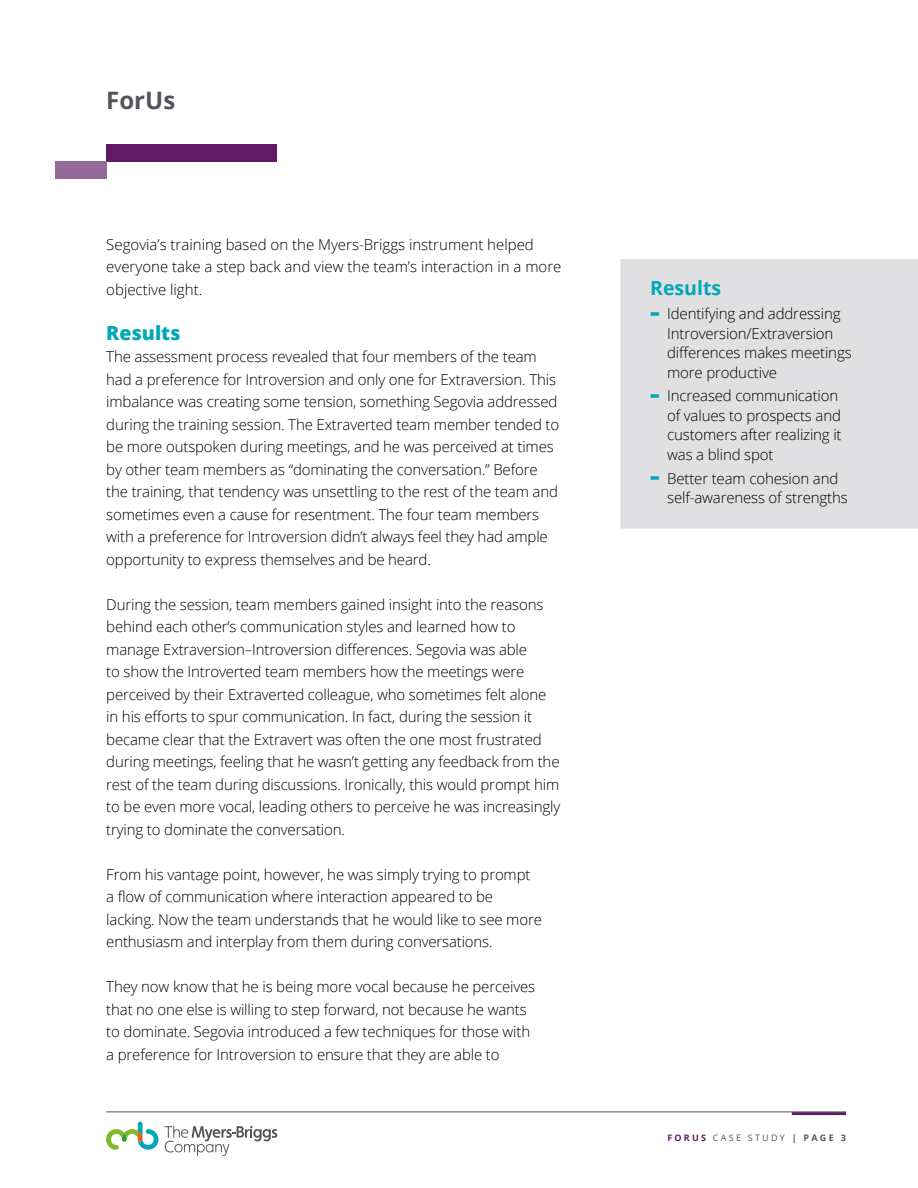
<style>
.page{position:relative;width:918px;height:1188px;background:#fff}
.page>*{position:absolute;margin:0;border:0;box-sizing:border-box;transform-origin:0 0}
.t1{font:700 24px "Open Sans";color:#52565a}
.t2{font:700 19.5px "Open Sans";color:#00a8b5}
.t3{font:800 19.5px "Open Sans";color:#00a8b5}
.t4{font:300 15px/22.5px "Open Sans";letter-spacing:-.01em;color:#000}
.t5{font:9px "Open Sans";letter-spacing:.25em;color:#575756}
.s1{font-weight:800;font-size:22.5px;color:#00a8b5}
.s2{font-weight:700;color:#611a64}
.s3{font-weight:700}
</style>
<div class="page">
<hr style="left:792px;top:1112px;width:54px;height:3px;background:#611a64">
<hr style="left:106px;top:1112px;width:740px;height:1px;background:#52565a">
<svg style="left:106px;top:1122px;width:52px;height:28px"></svg>
<svg style="left:164px;top:1126px;width:113px;height:30px"></svg>
<div style="left:620px;top:259px;width:298px;height:270px;background:#e0dfe1"></div>
<div style="left:106px;top:144px;width:170px;height:17px;background:#611a64"></div>
<div style="left:55px;top:161px;width:51px;height:17px;background:#966b99"></div>
<h1 class="t1" style="left:106px;top:83px;width:70px">ForUs</h1>
<p class="t4" style="left:106px;top:233px;width:457px">Segovia’s training based on the Myers-Briggs instrument helped everyone take a step back and view the team’s interaction in a more objective light.</p>
<h2 class="t3" style="left:106px;top:318px;width:76px">Results</h2>
<p class="t4" style="left:106px;top:345px;width:454px">The assessment process revealed that four members of the team had a preference for Introversion and only one for Extraversion. This imbalance was creating some tension, something Segovia addressed during the training session. The Extraverted team member tended to be more outspoken during meetings, and he was perceived at times by other team members as “dominating the conversation.” Before the training, that tendency was unsettling to the rest of the team and sometimes even a cause for resentment. The four team members with a preference for Introversion didn’t always feel they had ample opportunity to express themselves and be heard.</p>
<p class="t4" style="left:106px;top:593px;width:455px">During the session, team members gained insight into the reasons behind each other’s communication styles and learned how to manage Extraversion–Introversion differences. Segovia was able<br>to show the Introverted team members how the meetings were perceived by their Extraverted colleague, who sometimes felt alone in his efforts to spur communication. In fact, during the session it became clear that the Extravert was often the one most frustrated during meetings, feeling that he wasn’t getting any feedback from the rest of the team during discussions. Ironically, this would prompt him to be even more vocal, leading others to perceive he was increasingly trying to dominate the conversation.</p>
<p class="t4" style="left:106px;top:863px;width:437px">From his vantage point, however, he was simply trying to prompt a flow of communication where interaction appeared to be lacking. Now the team understands that he would like to see more enthusiasm and interplay from them during conversations.</p>
<p class="t4" style="left:106px;top:975px;width:430px">They now know that he is being more vocal because he perceives that no one else is willing to step forward, not because he wants to dominate. Segovia introduced a few techniques for those with a preference for Introversion to ensure that they are able to</p>
<h2 class="t2" style="left:650px;top:274px;width:72px">Results</h2>
<p class="t4" style="left:667px;top:303px;width:186px;line-height:19.5px;text-indent:-17px"><span class="s1">-</span> Identifying and addressing<br>Introversion/Extraversion differences makes meetings more productive</p>
<p class="t4" style="left:667px;top:386px;width:176px;line-height:19.5px;text-indent:-17px"><span class="s1">-</span> Increased communication of values to prospects and customers after realizing it was a blind spot</p>
<p class="t4" style="left:667px;top:468px;width:182px;line-height:19.5px;text-indent:-17px"><span class="s1">-</span> Better team cohesion and self-awareness of strengths</p>
<p class="t5" style="left:667px;top:1131px;width:180px"><span class="s2">ForUs</span> CASE STUDY <span class="s3">| PAGE 3</span></p>
</div>
